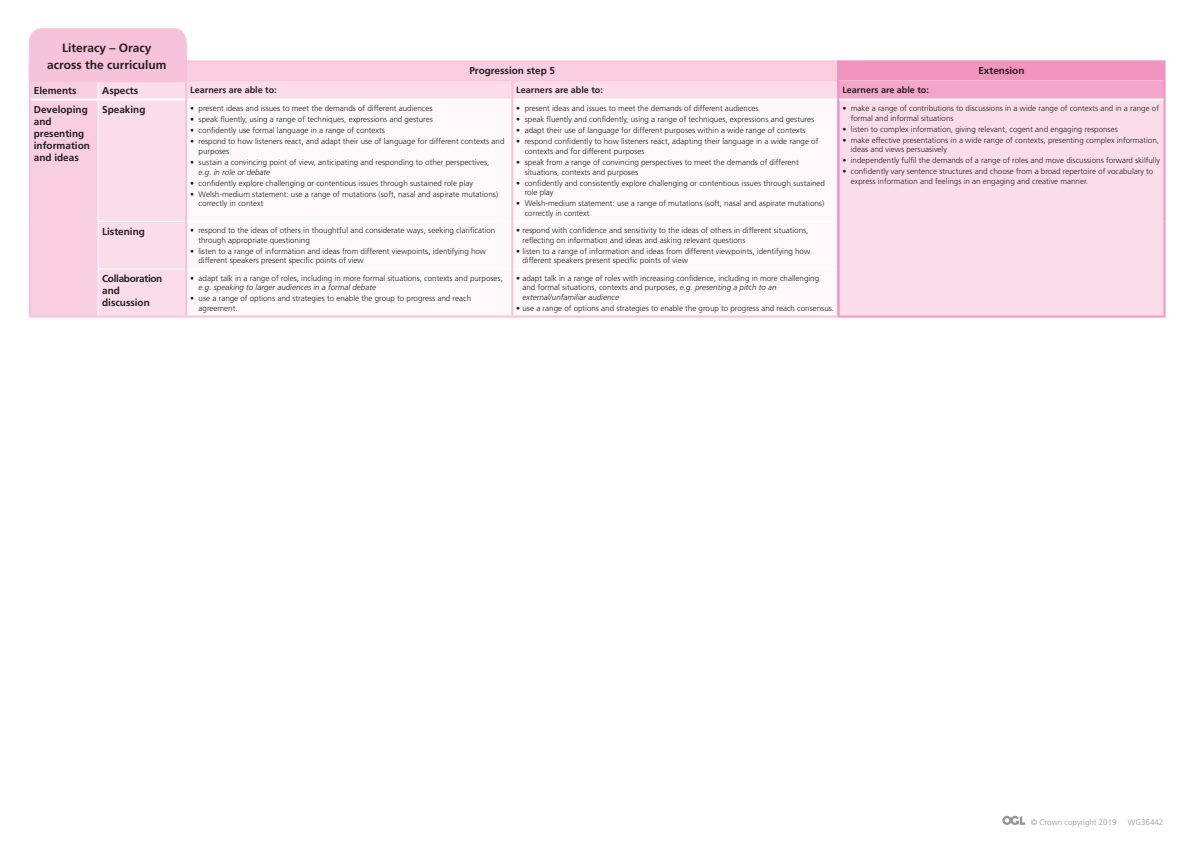
<style>
.page{position:relative;width:1191px;height:842px;background:#fff}
.page>*{position:absolute;margin:0;border:0;box-sizing:border-box;transform-origin:0 0}
.t1{font:700 12px/17.2px "Frutiger LT Std";color:#231f20;text-align:center}
.t2{font:700 10px/12px "Frutiger LT Std";color:#231f20}
.t3{font:700 10px/12px "Frutiger LT Std";letter-spacing:-.03em;color:#231f20}
.t4{font:700 9px "Frutiger LT Std";color:#231f20}
.t5{font:300 8px/9.6px "Frutiger LT Std";color:#231f20}
.t6{font:italic 300 8px "Frutiger LT Std";color:#231f20}
.t7{font:300 8px "Frutiger LT Std";color:#939598}
.s1{font-style:italic}
</style>
<div class="page">
<svg style="left:1002px;top:816px;width:23px;height:9px"></svg>
<div style="left:31px;top:62px;width:806px;height:254px;background:#f9cee0"></div>
<div style="left:838px;top:61px;width:326px;height:20px;background:#f394bf"></div>
<div style="left:99px;top:81px;width:1064px;height:235px;background:#fbdde9"></div>
<div style="left:838px;top:81px;width:326px;height:19px;background:#f5a5c9"></div>
<svg style="left:187px;top:101px;width:650px;height:215px"></svg>
<hr style="left:98px;top:101px;width:1px;height:120px;background:#fff">
<hr style="left:98px;top:222px;width:1px;height:46px;background:#fff">
<hr style="left:98px;top:268px;width:87px;height:1px;background:#fff">
<hr style="left:98px;top:269px;width:1px;height:47px;background:#fff">
<hr style="left:31px;top:99px;width:67px;height:2px;background:#fff">
<hr style="left:98px;top:99px;width:87px;height:2px;background:#fff">
<hr style="left:187px;top:99px;width:324px;height:2px;background:#fff">
<hr style="left:513px;top:99px;width:325px;height:2px;background:#fff">
<hr style="left:187px;top:220px;width:324px;height:2px;background:#fff">
<hr style="left:513px;top:220px;width:324px;height:2px;background:#fff">
<hr style="left:187px;top:268px;width:324px;height:1px;background:#fff">
<hr style="left:513px;top:268px;width:324px;height:1px;background:#fff">
<hr style="left:98px;top:221px;width:87px;height:1px;background:#fff">
<hr style="left:186px;top:60px;width:326px;height:2px;background:#f7c3da">
<hr style="left:512px;top:60px;width:325px;height:2px;background:#f7c3da">
<hr style="left:187px;top:80px;width:325px;height:1px;background:#f7c3da">
<hr style="left:512px;top:80px;width:326px;height:1px;background:#f7c3da">
<svg style="left:511px;top:81px;width:2px;height:19px"></svg>
<hr style="left:29px;top:100px;width:2px;height:121px;background:#f7c3da">
<hr style="left:29px;top:221px;width:2px;height:48px;background:#f7c3da">
<hr style="left:29px;top:269px;width:2px;height:47px;background:#f7c3da">
<hr style="left:185px;top:100px;width:2px;height:121px;background:#f7c3da">
<hr style="left:511px;top:100px;width:2px;height:121px;background:#f7c3da">
<hr style="left:185px;top:221px;width:2px;height:48px;background:#f7c3da">
<hr style="left:511px;top:221px;width:2px;height:48px;background:#f7c3da">
<hr style="left:29px;top:316px;width:69px;height:2px;background:#f7c3da">
<hr style="left:98px;top:316px;width:88px;height:2px;background:#f7c3da">
<hr style="left:185px;top:269px;width:2px;height:47px;background:#f7c3da">
<hr style="left:511px;top:269px;width:2px;height:47px;background:#f7c3da">
<hr style="left:186px;top:316px;width:326px;height:2px;background:#f7c3da">
<hr style="left:512px;top:316px;width:325px;height:2px;background:#f7c3da">
<hr style="left:837px;top:60px;width:328px;height:2px;background:#f394bf">
<svg style="left:1163px;top:62px;width:2px;height:38px"></svg>
<hr style="left:1163px;top:100px;width:2px;height:121px;background:#f394bf">
<hr style="left:1163px;top:221px;width:2px;height:48px;background:#f394bf">
<hr style="left:837px;top:269px;width:2px;height:47px;background:#f394bf">
<hr style="left:1163px;top:269px;width:2px;height:47px;background:#f394bf">
<hr style="left:837px;top:316px;width:328px;height:2px;background:#f394bf">
<hr style="left:838px;top:80px;width:325px;height:1px;background:#f7c3da">
<hr style="left:838px;top:99px;width:325px;height:2px;background:#fff">
<svg style="left:28px;top:28px;width:159px;height:72px;background:#f7c9dd"></svg>
<hr style="left:837px;top:61px;width:2px;height:254px;background:#f394bf">
<h1 class="t1" style="left:47px;top:39px;width:121px">Literacy – Oracy across the curriculum</h1>
<p class="t2" style="left:469px;top:65px;width:87px">Progression step 5</p>
<p class="t2" style="left:978px;top:65px;width:48px">Extension</p>
<p class="t2" style="left:34px;top:84px;width:44px">Elements</p>
<p class="t2" style="left:102px;top:84px;width:38px">Aspects</p>
<p class="t4" style="left:190px;top:85px;width:88px">Learners are able to:</p>
<p class="t4" style="left:516px;top:85px;width:88px">Learners are able to:</p>
<p class="t4" style="left:842px;top:85px;width:88px">Learners are able to:</p>
<p class="t2" style="left:34px;top:103px;width:58px">Developing and presenting information and ideas</p>
<p class="t2" style="left:102px;top:103px;width:45px">Speaking</p>
<p class="t5" style="left:190px;top:104px;width:244px">• present ideas and issues to meet the demands of different audiences</p>
<p class="t5" style="left:851px;top:104px;width:310px;text-indent:-8px">• make a range of contributions to discussions in a wide range of contexts and in a range of formal and informal situations</p>
<p class="t5" style="left:842px;top:124px;width:277px">• listen to complex information, giving relevant, cogent and engaging responses</p>
<p class="t5" style="left:851px;top:135px;width:310px;text-indent:-8px">• make effective presentations in a wide range of contexts, presenting complex information, ideas and views persuasively</p>
<p class="t5" style="left:842px;top:156px;width:319px">• independently fulfil the demands of a range of roles and move discussions forward skilfully</p>
<p class="t5" style="left:851px;top:167px;width:304px;text-indent:-8px">• confidently vary sentence structures and choose from a broad repertoire of vocabulary to express information and feelings in an engaging and creative manner.</p>
<p class="t5" style="left:516px;top:104px;width:244px">• present ideas and issues to meet the demands of different audiences</p>
<p class="t5" style="left:516px;top:115px;width:299px">• speak fluently and confidently, using a range of techniques, expressions and gestures</p>
<p class="t5" style="left:516px;top:126px;width:291px">• adapt their use of language for different purposes within a wide range of contexts</p>
<p class="t5" style="left:525px;top:137px;width:295px;text-indent:-8px">• respond confidently to how listeners react, adapting their language in a wide range of contexts and for different purposes</p>
<p class="t5" style="left:525px;top:157px;width:275px;text-indent:-8px">• speak from a range of convincing perspectives to meet the demands of different situations, contexts and purposes</p>
<p class="t5" style="left:525px;top:178px;width:302px;text-indent:-8px">• confidently and consistently explore challenging or contentious issues through sustained role play</p>
<p class="t5" style="left:525px;top:199px;width:301px;text-indent:-8px">• Welsh-medium statement: use a range of mutations (soft, nasal and aspirate mutations) correctly in context</p>
<p class="t5" style="left:190px;top:115px;width:244px">• speak fluently, using a range of techniques, expressions and gestures</p>
<p class="t5" style="left:190px;top:126px;width:196px">• confidently use formal language in a range of contexts</p>
<p class="t5" style="left:199px;top:137px;width:307px;text-indent:-8px">• respond to how listeners react, and adapt their use of language for different contexts and purposes</p>
<p class="t5" style="left:190px;top:157px;width:301px">• sustain a convincing point of view, anticipating and responding to other perspectives,</p>
<p class="t6" style="left:199px;top:167px;width:73px">e.g. in role or debate</p>
<p class="t5" style="left:190px;top:178px;width:284px">• confidently explore challenging or contentious issues through sustained role play</p>
<p class="t5" style="left:199px;top:189px;width:301px;text-indent:-8px">• Welsh-medium statement: use a range of mutations (soft, nasal and aspirate mutations) correctly in context</p>
<p class="t2" style="left:102px;top:225px;width:44px">Listening</p>
<p class="t5" style="left:198px;top:226px;width:298px;text-indent:-8px">• respond to the ideas of others in thoughtful and considerate ways, seeking clarification through appropriate questioning</p>
<p class="t5" style="left:198px;top:246px;width:289px;text-indent:-8px">• listen to a range of information and ideas from different viewpoints, identifying how different speakers present specific points of view</p>
<p class="t3" style="left:102px;top:273px;width:62px">Collaboration and discussion</p>
<p class="t5" style="left:190px;top:273px;width:314px">• adapt talk in a range of roles, including in more formal situations, contexts and purposes,</p>
<p class="t6" style="left:199px;top:283px;width:179px">e.g. speaking to larger audiences in a formal debate</p>
<p class="t5" style="left:199px;top:294px;width:274px;text-indent:-8px">• use a range of options and strategies to enable the group to progress and reach agreement.</p>
<p class="t5" style="left:522px;top:226px;width:287px;text-indent:-6px">• respond with confidence and sensitivity to the ideas of others in different situations, reflecting on information and ideas and asking relevant questions</p>
<p class="t5" style="left:522px;top:246px;width:289px;text-indent:-6px">• listen to a range of information and ideas from different viewpoints, identifying how different speakers present specific points of view</p>
<p class="t5" style="left:522px;top:273px;width:298px;text-indent:-6px">• adapt talk in a range of roles with increasing confidence, including in more challenging and formal situations, contexts and purposes, <span class="s1">e.g. presenting a pitch to an external/unfamiliar audience</span></p>
<p class="t5" style="left:516px;top:303px;width:319px">• use a range of options and strategies to enable the group to progress and reach consensus.</p>
<p class="t7" style="left:1030px;top:818px;width:87px">© Crown copyright 2019</p>
<p class="t7" style="left:1127px;top:818px;width:37px">WG36442</p>
</div>
